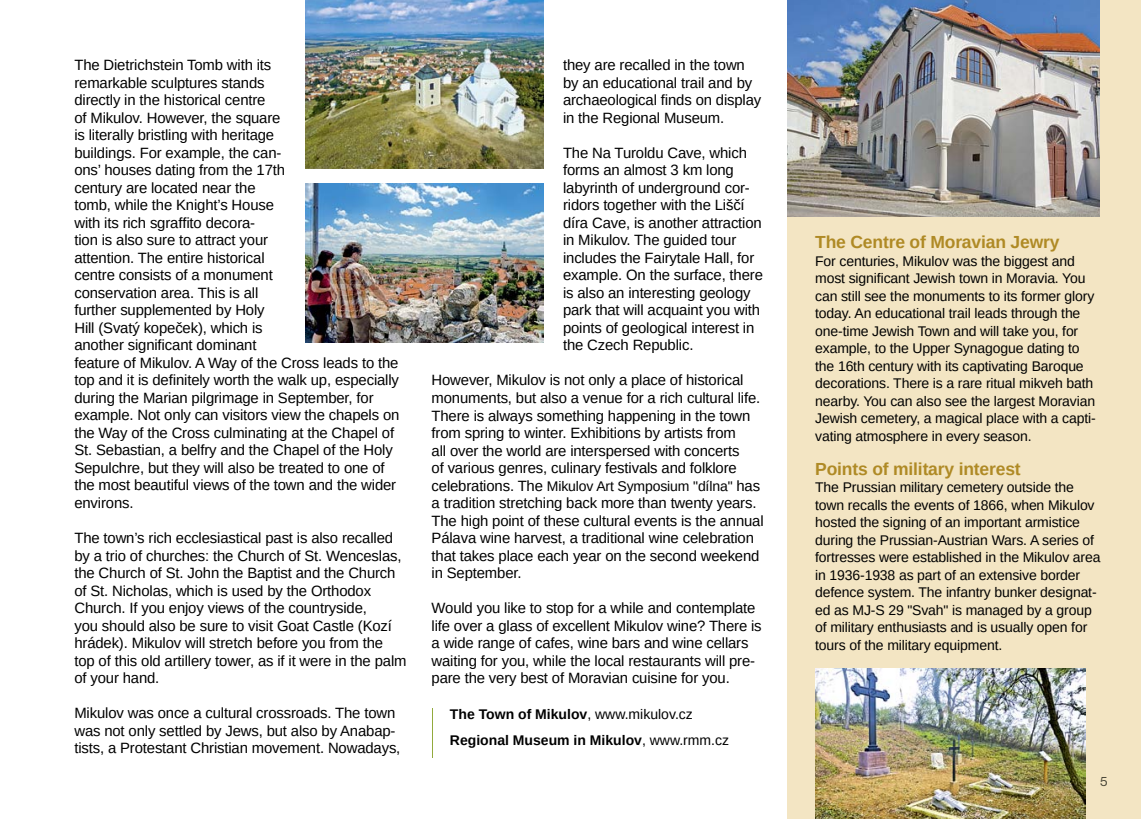
<style>
.page{position:relative;width:1141px;height:819px;background:#fff}
.page>*{position:absolute;margin:0;border:0;box-sizing:border-box;transform-origin:0 0}
.t1{font:700 17.5px "Arimo";letter-spacing:-.01em;color:#af8a25}
.t2{font:14.88px/17.5px "Arimo";letter-spacing:-.01em;color:#000}
.t3{font:14px/17.5px "Arimo";letter-spacing:-.01em;color:#000}
.t4{font:700 14px/25.7px "Arimo";color:#000}
.t5{font:14px "Nimbus Sans DOT";color:#424032}
.s1{font-size:14.88px}
.s2{font-weight:400}
</style>
<div class="page">
<div style="left:787px;top:0;width:354px;height:819px;background:#f3e5c3"></div>
<img style="left:305px;top:0;width:238px;height:169px">
<img style="left:787px;top:0;width:313px;height:216px">
<img style="left:815px;top:668px;width:270px;height:151px">
<img style="left:305px;top:184px;width:238px;height:158px">
<hr style="left:432px;top:708px;width:1px;height:49px;background:#92aa3d">
<p class="t2" style="left:74px;top:57px;width:327px">The Dietrichstein Tomb with its<br>remarkable sculptures stands<br>directly in the historical centre<br>of Mikulov. However, the square<br>is literally bristling with heritage<br>buildings. For example, the can-<br>ons’ houses dating from the 17th<br>century are located near the<br>tomb, while the Knight’s House<br>with its rich sgraffito decora-<br>tion is also sure to attract your<br>attention. The entire historical<br>centre consists of a monument<br>conservation area. This is all<br>further supplemented by Holy<br>Hill (Svatý kopeček), which is<br>another significant dominant<br>feature of Mikulov. A Way of the Cross leads to the top and it is definitely worth the walk up, especially during the Marian pilgrimage in September, for example. Not only can visitors view the chapels on the Way of the Cross culminating at the Chapel of St. Sebastian, a belfry and the Chapel of the Holy Sepulchre, but they will also be treated to one of the most beautiful views of the town and the wider environs.</p>
<p class="t2" style="left:74px;top:529px;width:334px">The town’s rich ecclesiastical past is also recalled by a trio of churches: the Church of St. Wenceslas, the Church of St. John the Baptist and the Church of St. Nicholas, which is used by the Orthodox Church. If you enjoy views of the countryside,<br>you should also be sure to visit Goat Castle (Kozí hrádek). Mikulov will stretch before you from the top of this old artillery tower, as if it were in the palm of your hand.</p>
<p class="t2" style="left:74px;top:704px;width:328px">Mikulov was once a cultural crossroads. The town was not only settled by Jews, but also by Anabap&shy;tists, a Protestant Christian movement. Nowadays,</p>
<p class="t2" style="left:563px;top:57px;width:200px">they are recalled in the town by an educational trail and by archaeological finds on display in the Regional Museum.</p>
<p class="t2" style="left:563px;top:144px;width:201px">The Na Turoldu Cave, which forms an almost 3 km long labyrinth of underground cor&shy;ridors together with the Liščí díra Cave, is another attraction in Mikulov. The guided tour includes the Fairytale Hall, for example. On the surface, there is also an interesting geology park that will acquaint you with points of geological interest in the Czech Republic.</p>
<p class="t2" style="left:432px;top:371px;width:330px">However, Mikulov is not only a place of historical monuments, but also a venue for a rich cultural life.<br>There is always something happening in the town from spring to winter. Exhibitions by artists from<br>all over the world are interspersed with concerts<br>of various genres, culinary festivals and folklore</p>
<p class="t3" style="left:432px;top:477px;width:330px"><span class="s1">celebrations. The</span> Mikulov Art Symposium "dílna" <span class="s1">has</span></p>
<p class="t2" style="left:432px;top:494px;width:334px">a tradition stretching back more than twenty years.<br>The high point of these cultural events is the annual Pálava wine harvest, a traditional wine celebration that takes place each year on the second weekend in September.</p>
<p class="t2" style="left:432px;top:599px;width:332px">Would you like to stop for a while and contemplate life over a glass of excellent Mikulov wine? There is a wide range of cafes, wine bars and wine cellars waiting for you, while the local restaurants will pre&shy;pare the very best of Moravian cuisine for you.</p>
<p class="t4" style="left:450px;top:701px;width:281px">The Town of Mikulov<span class="s2">, www.mikulov.cz<br></span>Regional Museum in Mikulov<span class="s2">, www.rmm.cz</span></p>
<p class="t1" style="left:815px;top:230px;width:246px">The Centre of Moravian Jewry</p>
<p class="t3" style="left:815px;top:252px;width:282px">For centuries, Mikulov was the biggest and most significant Jewish town in Moravia. You can still see the monuments to its former glory today. An educational trail leads through the one-time Jewish Town and will take you, for example, to the Upper Synagogue dating to the 16th century with its captivating Baroque decorations. There is a rare ritual mikveh bath nearby. You can also see the largest Moravian Jewish cemetery, a magical place with a capti&shy;vating atmosphere in every season.</p>
<p class="t1" style="left:815px;top:456px;width:207px">Points of military interest</p>
<p class="t3" style="left:815px;top:478px;width:287px">The Prussian military cemetery outside the town recalls the events of 1866, when Mikulov hosted the signing of an important armistice during the Prussian-Austrian Wars. A series of fortresses were established in the Mikulov area in 1936-1938 as part of an extensive border defence system. The infantry bunker designat&shy;ed as MJ-S 29 "Svah" is managed by a group of military enthusiasts and is usually open for tours of the military equipment.</p>
<p class="t5" style="left:1100px;top:773px;width:10px">5</p>
</div>
